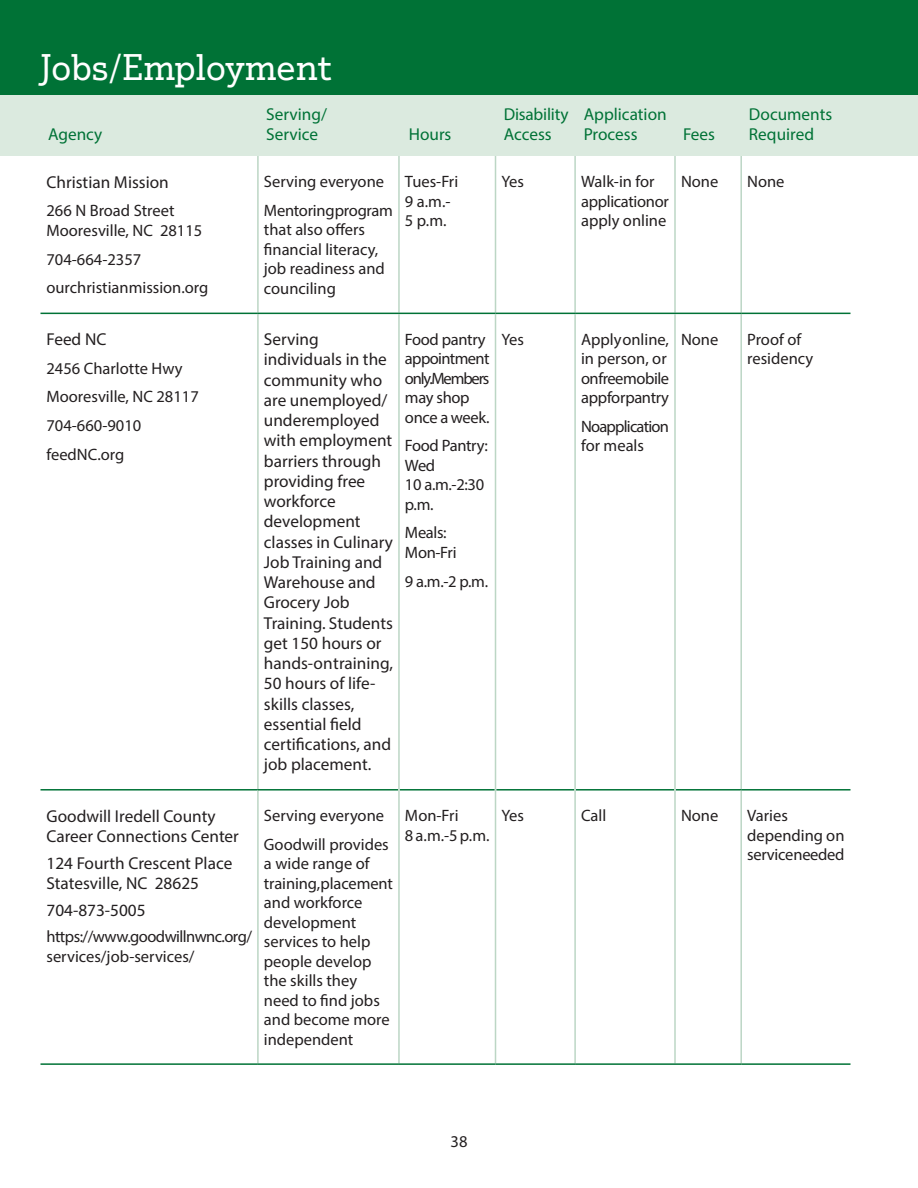
<style>
.page{position:relative;width:918px;height:1188px;background:#fff}
.page>*{position:absolute;margin:0;border:0;box-sizing:border-box;transform-origin:0 0}
.t1{font:36px "Justus Pro";color:#fff}
.table_text{font:17.25px/20.2px "Myriad Pro";color:#231f20}
.t2{font:17.25px/19.5px "Myriad Pro";color:#007236}
.table_text-2{font:16.5px/19.5px "Myriad Pro";color:#231f20}
.table_text-3{font:16.5px/19.5px "Myriad Pro";letter-spacing:-.02em;color:#231f20}
.table_text-4{font:16.5px/19.5px "Myriad Pro";letter-spacing:-.04em;color:#231f20}
.table_text-5{font:16.5px/19.5px "Myriad Pro";letter-spacing:-.045em;color:#231f20}
</style>
<div class="page">
<div style="left:0;top:94px;width:918px;height:62px;background:#dbeadf"></div>
<div style="left:0;top:0;width:918px;height:94px;background:#007236"></div>
<hr style="left:257px;top:156px;width:2px;height:157px;background:#bcd6c5">
<hr style="left:398px;top:156px;width:2px;height:157px;background:#bcd6c5">
<hr style="left:495px;top:156px;width:1px;height:157px;background:#bcd6c5">
<hr style="left:574px;top:156px;width:2px;height:157px;background:#bcd6c5">
<hr style="left:674px;top:156px;width:2px;height:157px;background:#bcd6c5">
<hr style="left:740px;top:156px;width:2px;height:157px;background:#bcd6c5">
<hr style="left:40px;top:313px;width:218px;height:1px;background:#007236">
<hr style="left:40px;top:789px;width:218px;height:2px;background:#007236">
<hr style="left:257px;top:314px;width:2px;height:475px;background:#bcd6c5">
<hr style="left:257px;top:791px;width:2px;height:272px;background:#bcd6c5">
<hr style="left:258px;top:313px;width:141px;height:1px;background:#007236">
<hr style="left:399px;top:313px;width:97px;height:1px;background:#007236">
<hr style="left:496px;top:313px;width:79px;height:1px;background:#007236">
<hr style="left:575px;top:313px;width:100px;height:1px;background:#007236">
<hr style="left:675px;top:313px;width:66px;height:1px;background:#007236">
<hr style="left:258px;top:789px;width:140px;height:2px;background:#007236">
<hr style="left:400px;top:789px;width:95px;height:2px;background:#007236">
<hr style="left:496px;top:789px;width:78px;height:2px;background:#007236">
<hr style="left:576px;top:789px;width:98px;height:2px;background:#007236">
<hr style="left:676px;top:789px;width:65px;height:2px;background:#007236">
<hr style="left:398px;top:314px;width:2px;height:476px;background:#bcd6c5">
<hr style="left:495px;top:314px;width:1px;height:476px;background:#bcd6c5">
<hr style="left:574px;top:314px;width:2px;height:476px;background:#bcd6c5">
<hr style="left:674px;top:314px;width:2px;height:476px;background:#bcd6c5">
<hr style="left:398px;top:790px;width:2px;height:273px;background:#bcd6c5">
<hr style="left:495px;top:790px;width:1px;height:273px;background:#bcd6c5">
<hr style="left:574px;top:790px;width:2px;height:273px;background:#bcd6c5">
<hr style="left:674px;top:790px;width:2px;height:273px;background:#bcd6c5">
<hr style="left:740px;top:314px;width:2px;height:475px;background:#bcd6c5">
<hr style="left:740px;top:791px;width:2px;height:272px;background:#bcd6c5">
<hr style="left:741px;top:313px;width:110px;height:1px;background:#007236">
<hr style="left:741px;top:789px;width:110px;height:2px;background:#007236">
<hr style="left:40px;top:1063px;width:218px;height:2px;background:#007236">
<hr style="left:258px;top:1063px;width:141px;height:2px;background:#007236">
<hr style="left:399px;top:1063px;width:97px;height:2px;background:#007236">
<hr style="left:496px;top:1063px;width:79px;height:2px;background:#007236">
<hr style="left:575px;top:1063px;width:100px;height:2px;background:#007236">
<hr style="left:675px;top:1063px;width:66px;height:2px;background:#007236">
<hr style="left:741px;top:1063px;width:110px;height:2px;background:#007236">
<p class="t1" style="left:40px;top:45px;width:293px">Jobs/Employment</p>
<p class="t2" style="left:48px;top:125px;width:56px">Agency</p>
<p class="t2" style="left:266px;top:105px;width:62px">Serving/</p>
<p class="t2" style="left:266px;top:124px;width:53px">Service</p>
<p class="t2" style="left:409px;top:124px;width:44px">Hours</p>
<p class="t2" style="left:504px;top:105px;width:66px">Disability<br>Access</p>
<p class="t2" style="left:584px;top:105px;width:85px">Application<br>Process</p>
<p class="t2" style="left:683px;top:124px;width:33px">Fees</p>
<p class="t2" style="left:749px;top:105px;width:85px">Documents<br>Required</p>
<p class="table_text" style="left:46px;top:172px;width:124px">Christian Mission</p>
<p class="table_text-2" style="left:46px;top:201px;width:157px">266 N Broad Street<br>Mooresville, NC 28115</p>
<p class="table_text-2" style="left:46px;top:249px;width:96px">704-664-2357</p>
<p class="table_text-2" style="left:46px;top:278px;width:163px">ourchristianmission.org</p>
<p class="table_text" style="left:46px;top:329px;width:61px">Feed NC</p>
<p class="table_text-2" style="left:46px;top:358px;width:138px">2456 Charlotte Hwy</p>
<p class="table_text-2" style="left:46px;top:387px;width:154px">Mooresville, NC 28117</p>
<p class="table_text-2" style="left:46px;top:416px;width:96px">704-660-9010</p>
<p class="table_text-2" style="left:46px;top:444px;width:79px">feedNC.org</p>
<p class="table_text-2" style="left:264px;top:172px;width:122px">Serving everyone</p>
<p class="table_text-2" style="left:264px;top:200px;width:131px">Mentoring program that also offers financial literacy, job readiness and counciling</p>
<p class="table_text-2" style="left:405px;top:172px;width:55px">Tues-Fri<br>9 a.m.-<br>5 p.m.</p>
<p class="table_text-2" style="left:502px;top:172px;width:24px">Yes</p>
<p class="table_text-2" style="left:581px;top:172px;width:89px">Walk-in for application or apply online</p>
<p class="table_text-2" style="left:681px;top:172px;width:39px">None</p>
<p class="table_text-2" style="left:747px;top:172px;width:39px">None</p>
<p class="table_text" style="left:264px;top:329px;width:131px">Serving individuals in the community who are unemployed/ underemployed with employment barriers through providing free workforce development classes in Culinary<br>Job Training and<br>Warehouse and<br>Grocery Job<br>Training. Students get 150 hours or hands-on training,<br>50 hours of life&shy;skills classes, essential field certifications, and job placement.</p>
<p class="table_text-4" style="left:405px;top:329px;width:86px">Food pantry appointment only. Members may shop once a week.</p>
<p class="table_text-3" style="left:405px;top:436px;width:85px">Food Pantry:<br>Wed<br>10 a.m.-2:30 p.m.</p>
<p class="table_text-3" style="left:405px;top:523px;width:53px">Meals:<br>Mon-Fri</p>
<p class="table_text-2" style="left:405px;top:571px;width:85px">9 a.m.-2 p.m.</p>
<p class="table_text-2" style="left:502px;top:329px;width:24px">Yes</p>
<p class="table_text-2" style="left:581px;top:329px;width:89px">Apply online, in person, or on free mobile app for pantry</p>
<p class="table_text-5" style="left:581px;top:416px;width:89px">No application for meals</p>
<p class="table_text-2" style="left:681px;top:329px;width:39px">None</p>
<p class="table_text-2" style="left:747px;top:329px;width:68px">Proof of residency</p>
<p class="table_text" style="left:46px;top:805px;width:194px">Goodwill Iredell County<br>Career Connections Center</p>
<p class="table_text" style="left:46px;top:853px;width:187px">124 Fourth Crescent Place<br>Statesville, NC 28625</p>
<p class="table_text" style="left:46px;top:900px;width:101px">704-873-5005</p>
<p class="table_text-3" style="left:46px;top:927px;width:207px">https://www.goodwillnwnc.org/ services/job-services/</p>
<p class="table_text-2" style="left:264px;top:805px;width:122px">Serving everyone</p>
<p class="table_text-2" style="left:264px;top:834px;width:131px">Goodwill provides a wide range of training, placement and workforce development services to help people develop the skills they need to find jobs and become more independent</p>
<p class="table_text-2" style="left:405px;top:805px;width:86px">Mon-Fri<br>8 a.m.-5 p.m.</p>
<p class="table_text-2" style="left:502px;top:805px;width:24px">Yes</p>
<p class="table_text-2" style="left:581px;top:805px;width:27px">Call</p>
<p class="table_text-2" style="left:681px;top:805px;width:39px">None</p>
<p class="table_text-2" style="left:747px;top:805px;width:99px">Varies depending on service needed</p>
<p class="table_text-2" style="left:451px;top:1132px;width:18px">38</p>
</div>
